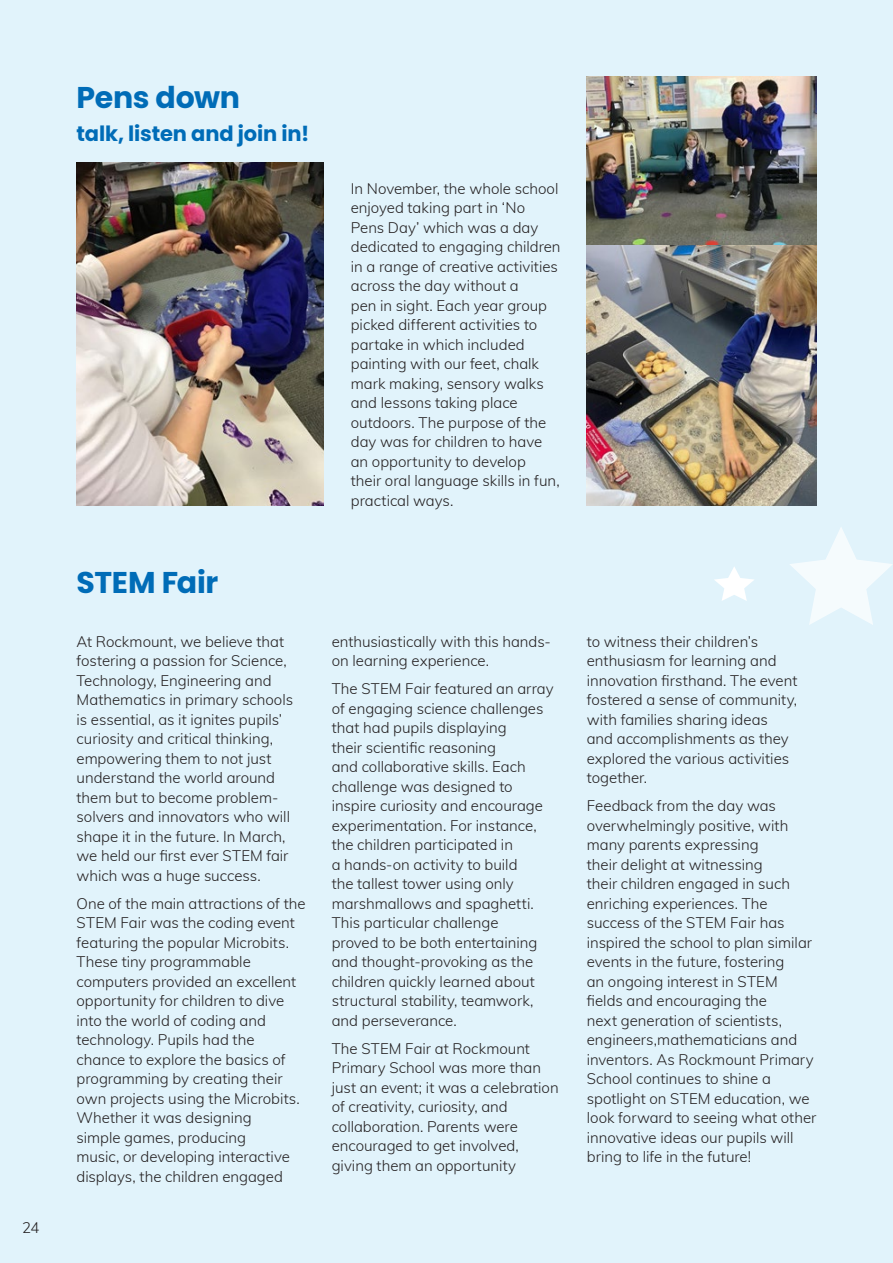
<style>
.page{position:relative;width:893px;height:1263px;background:#e1f3fb}
.page>*{position:absolute;margin:0;border:0;box-sizing:border-box;transform-origin:0 0}
.heading_1{font:700 30px "Poppins";letter-spacing:-.015em;color:#006cb7}
.heading_1-2{font:700 21px "Poppins";letter-spacing:-.01em;color:#006cb7}
.body{font:300 15px/19.5px "Muli";color:#231f20}
</style>
<div class="page">
<img style="left:587px;top:77px;width:229px;height:429px">
<img style="left:77px;top:162px;width:247px;height:344px">
<svg style="left:714px;top:567px;width:40px;height:34px"></svg>
<svg style="left:790px;top:527px;width:102px;height:98px"></svg>
<p class="body" style="left:22px;top:1217px;width:19px">24</p>
<p class="heading_1" style="left:77px;top:80px;width:165px">Pens down</p>
<p class="heading_1-2" style="left:77px;top:121px;width:234px">talk, listen and join in!</p>
<p class="body" style="left:351px;top:178px;width:211px">In November, the whole school enjoyed taking part in ‘No<br>Pens Day’ which was a day dedicated to engaging children in a range of creative activities across the day without a<br>pen in sight. Each year group picked different activities to partake in which included painting with our feet, chalk mark making, sensory walks and lessons taking place outdoors. The purpose of the day was for children to have an opportunity to develop<br>their oral language skills in fun, practical ways.</p>
<p class="heading_1" style="left:77px;top:565px;width:143px">STEM Fair</p>
<p class="body" style="left:77px;top:631px;width:218px">At Rockmount, we believe that fostering a passion for Science,<br>Technology, Engineering and<br>Mathematics in primary schools is essential, as it ignites pupils’ curiosity and critical thinking, empowering them to not just understand the world around them but to become problem&shy;solvers and innovators who will shape it in the future. In March, we held our first ever STEM fair which was a huge success.</p>
<p class="body" style="left:77px;top:893px;width:231px">One of the main attractions of the<br>STEM Fair was the coding event featuring the popular Microbits.<br>These tiny programmable computers provided an excellent opportunity for children to dive into the world of coding and technology. Pupils had the chance to explore the basics of programming by creating their own projects using the Microbits.<br>Whether it was designing<br>simple games, producing<br>music, or developing interactive displays, the children engaged</p>
<p class="body" style="left:332px;top:631px;width:221px">enthusiastically with this hands&shy;on learning experience.</p>
<p class="body" style="left:332px;top:678px;width:223px">The STEM Fair featured an array of engaging science challenges that had pupils displaying<br>their scientific reasoning<br>and collaborative skills. Each challenge was designed to inspire curiosity and encourage experimentation. For instance, the children participated in<br>a hands-on activity to build<br>the tallest tower using only marshmallows and spaghetti.<br>This particular challenge<br>proved to be both entertaining and thought-provoking as the children quickly learned about structural stability, teamwork, and perseverance.</p>
<p class="body" style="left:332px;top:1038px;width:229px">The STEM Fair at Rockmount<br>Primary School was more than just an event; it was a celebration of creativity, curiosity, and collaboration. Parents were encouraged to get involved, giving them an opportunity</p>
<p class="body" style="left:587px;top:631px;width:212px">to witness their children’s enthusiasm for learning and innovation firsthand. The event fostered a sense of community, with families sharing ideas and accomplishments as they explored the various activities together.</p>
<p class="body" style="left:587px;top:795px;width:231px">Feedback from the day was overwhelmingly positive, with many parents expressing<br>their delight at witnessing<br>their children engaged in such enriching experiences. The success of the STEM Fair has inspired the school to plan similar events in the future, fostering<br>an ongoing interest in STEM fields and encouraging the<br>next generation of scientists, engineers,mathematicians and inventors. As Rockmount Primary<br>School continues to shine a spotlight on STEM education, we look forward to seeing what other innovative ideas our pupils will bring to life in the future!</p>
</div>
